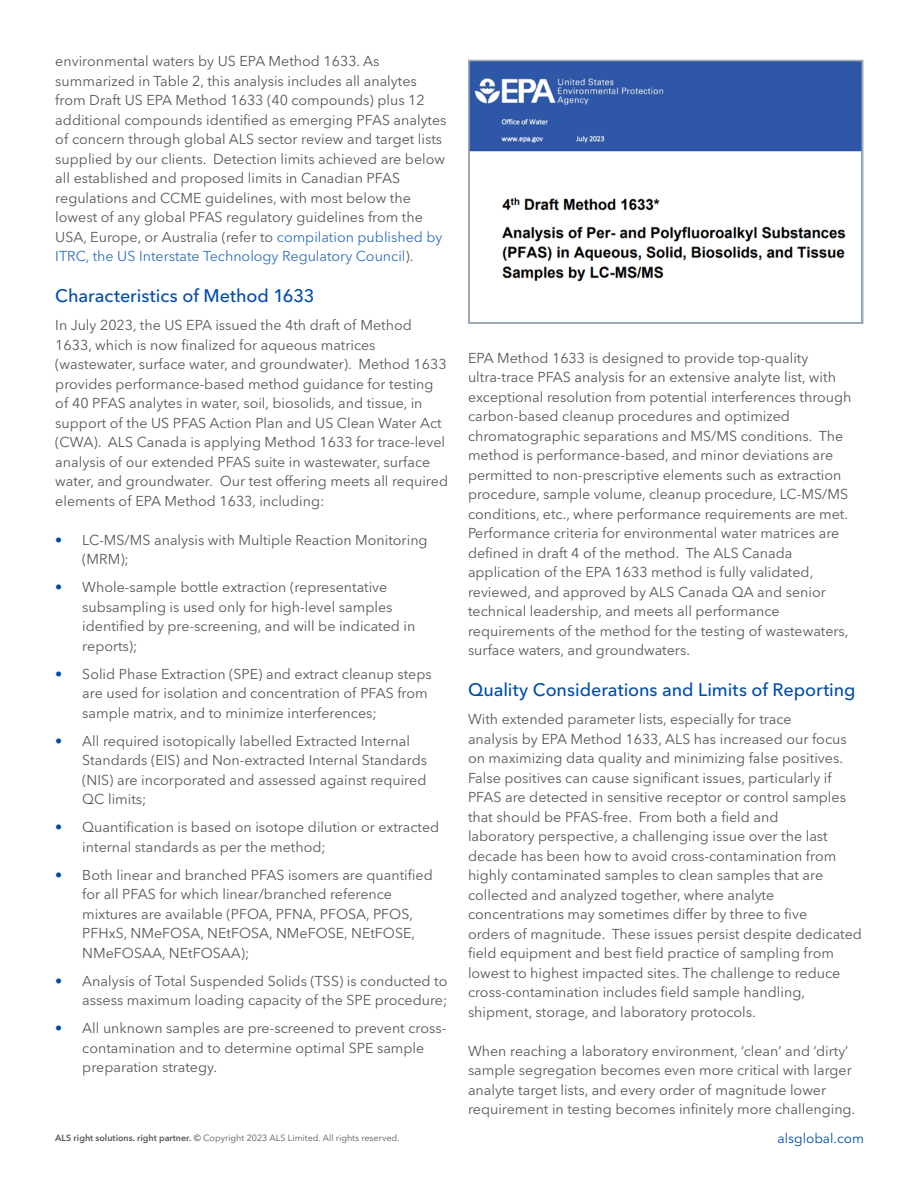
<style>
.page{position:relative;width:918px;height:1188px;background:#fff}
.page>*{position:absolute;margin:0;border:0;box-sizing:border-box;transform-origin:0 0}
.Body_copy{font:500 18px "Avenir Next LT Pro";color:#004cab}
.Bullet{font:14.25px/19.5px "Avenir Next LT Pro";color:#57585a}
.t1{font:13.5px "Avenir Next LT Pro";color:#004cab}
.t2{font:9px "Avenir Next LT Pro";color:#57585a}
.s1{color:#3370bc}
.s2{color:#004cab}
.s3{font-weight:600}
.s4{font-weight:500}
</style>
<div class="page">
<img style="left:471px;top:63px;width:389px;height:219px">
<div style="left:468px;top:60px;width:395px;height:264px;border:2px solid #a8a9ad"></div>
<p class="Bullet" style="left:55px;top:51px;width:326px">environmental waters by US EPA Method 1633. As</p>
<p class="Bullet" style="left:55px;top:71px;width:393px">summarized in Table 2, this analysis includes all analytes from Draft US EPA Method 1633 (40 compounds) plus 12 additional compounds identified as emerging PFAS analytes of concern through global ALS sector review and target lists supplied by our clients. Detection limits achieved are below all established and proposed limits in Canadian PFAS</p>
<p class="Bullet" style="left:55px;top:188px;width:357px">regulations and CCME guidelines, with most below the</p>
<p class="Bullet" style="left:55px;top:207px;width:389px">lowest of any global PFAS regulatory guidelines from the<br>USA, Europe, or Australia (refer to <span class="s1">compilation published by<br>ITRC, the US Interstate Technology Regulatory Council</span>).</p>
<p class="Body_copy" style="left:55px;top:285px;width:261px">Characteristics of Method 1633</p>
<p class="Bullet" style="left:55px;top:315px;width:358px">In July 2023, the US EPA issued the 4th draft of Method<br>1633, which is now finalized for aqueous matrices</p>
<p class="Bullet" style="left:55px;top:354px;width:394px">(wastewater, surface water, and groundwater). Method 1633 provides performance-based method guidance for testing of 40 PFAS analytes in water, soil, biosolids, and tissue, in support of the US PFAS Action Plan and US Clean Water Act (CWA). ALS Canada is applying Method 1633 for trace-level analysis of our extended PFAS suite in wastewater, surface water, and groundwater. Our test offering meets all required elements of EPA Method 1633, including:</p>
<p class="Bullet" style="left:82px;top:530px;width:347px;text-indent:-27px"><span class="s2">•</span> LC-MS/MS analysis with Multiple Reaction Monitoring (MRM);</p>
<p class="Bullet" style="left:82px;top:577px;width:334px;text-indent:-27px"><span class="s2">•</span> Whole-sample bottle extraction (representative subsampling is used only for high-level samples identified by pre-screening, and will be indicated in reports);</p>
<p class="Bullet" style="left:82px;top:664px;width:351px;text-indent:-27px"><span class="s2">•</span> Solid Phase Extraction (SPE) and extract cleanup steps are used for isolation and concentration of PFAS from sample matrix, and to minimize interferences;</p>
<p class="Bullet" style="left:82px;top:731px;width:346px;text-indent:-27px"><span class="s2">•</span> All required isotopically labelled Extracted Internal Standards (EIS) and Non-extracted Internal Standards (NIS) are incorporated and assessed against required QC limits;</p>
<p class="Bullet" style="left:82px;top:817px;width:359px;text-indent:-27px"><span class="s2">•</span> Quantification is based on isotope dilution or extracted internal standards as per the method;</p>
<p class="Bullet" style="left:82px;top:865px;width:352px;text-indent:-27px"><span class="s2">•</span> Both linear and branched PFAS isomers are quantified for all PFAS for which linear/branched reference mixtures are available (PFOA, PFNA, PFOSA, PFOS, PFHxS, NMeFOSA, NEtFOSA, NMeFOSE, NEtFOSE, NMeFOSAA, NEtFOSAA);</p>
<p class="Bullet" style="left:55px;top:971px;width:394px;text-align:right"><span class="s2">•</span> Analysis of Total Suspended Solids (TSS) is conducted to assess maximum loading capacity of the SPE procedure;</p>
<p class="Bullet" style="left:82px;top:1019px;width:365px;text-indent:-27px"><span class="s2">•</span> All unknown samples are pre-screened to prevent cross&shy;contamination and to determine optimal SPE sample preparation strategy.</p>
<p class="Bullet" style="left:468px;top:348px;width:342px">EPA Method 1633 is designed to provide top-quality</p>
<p class="Bullet" style="left:468px;top:368px;width:385px">ultra-trace PFAS analysis for an extensive analyte list, with exceptional resolution from potential interferences through carbon-based cleanup procedures and optimized</p>
<p class="Bullet" style="left:468px;top:426px;width:382px">chromatographic separations and MS/MS conditions. The method is performance-based, and minor deviations are permitted to non-prescriptive elements such as extraction procedure, sample volume, cleanup procedure, LC-MS/MS conditions, etc., where performance requirements are met.<br>Performance criteria for environmental water matrices are defined in draft 4 of the method. The ALS Canada</p>
<p class="Bullet" style="left:468px;top:563px;width:347px">application of the EPA 1633 method is fully validated,</p>
<p class="Bullet" style="left:468px;top:582px;width:359px">reviewed, and approved by ALS Canada QA and senior</p>
<p class="Bullet" style="left:468px;top:602px;width:313px">technical leadership, and meets all performance</p>
<p class="Bullet" style="left:468px;top:621px;width:382px">requirements of the method for the testing of wastewaters, surface waters, and groundwaters.</p>
<p class="Body_copy" style="left:468px;top:679px;width:389px">Quality Considerations and Limits of Reporting</p>
<p class="Bullet" style="left:468px;top:710px;width:325px">With extended parameter lists, especially for trace</p>
<p class="Bullet" style="left:468px;top:729px;width:380px">analysis by EPA Method 1633, ALS has increased our focus on maximizing data quality and minimizing false positives.<br>False positives can cause significant issues, particularly if PFAS are detected in sensitive receptor or control samples that should be PFAS-free. From both a field and</p>
<p class="Bullet" style="left:468px;top:827px;width:361px">laboratory perspective, a challenging issue over the last</p>
<p class="Bullet" style="left:468px;top:846px;width:370px">decade has been how to avoid cross-contamination from highly contaminated samples to clean samples that are</p>
<p class="Bullet" style="left:468px;top:885px;width:308px">collected and analyzed together, where analyte</p>
<p class="Bullet" style="left:468px;top:905px;width:341px">concentrations may sometimes differ by three to five</p>
<p class="Bullet" style="left:468px;top:924px;width:395px">orders of magnitude. These issues persist despite dedicated field equipment and best field practice of sampling from lowest to highest impacted sites. The challenge to reduce cross-contamination includes field sample handling,</p>
<p class="Bullet" style="left:468px;top:1002px;width:289px">shipment, storage, and laboratory protocols.</p>
<p class="Bullet" style="left:468px;top:1041px;width:385px">When reaching a laboratory environment, ‘clean’ and ‘dirty’ sample segregation becomes even more critical with larger analyte target lists, and every order of magnitude lower</p>
<p class="Bullet" style="left:468px;top:1100px;width:389px">requirement in testing becomes infinitely more challenging.</p>
<p class="t2" style="left:55px;top:1132px;width:346px"><span class="s3">ALS right solutions. right partner.</span> <span class="s4">©</span> Copyright 2023 ALS Limited. All rights reserved.</p>
<p class="t1" style="left:778px;top:1130px;width:88px">alsglobal.com</p>
</div>
